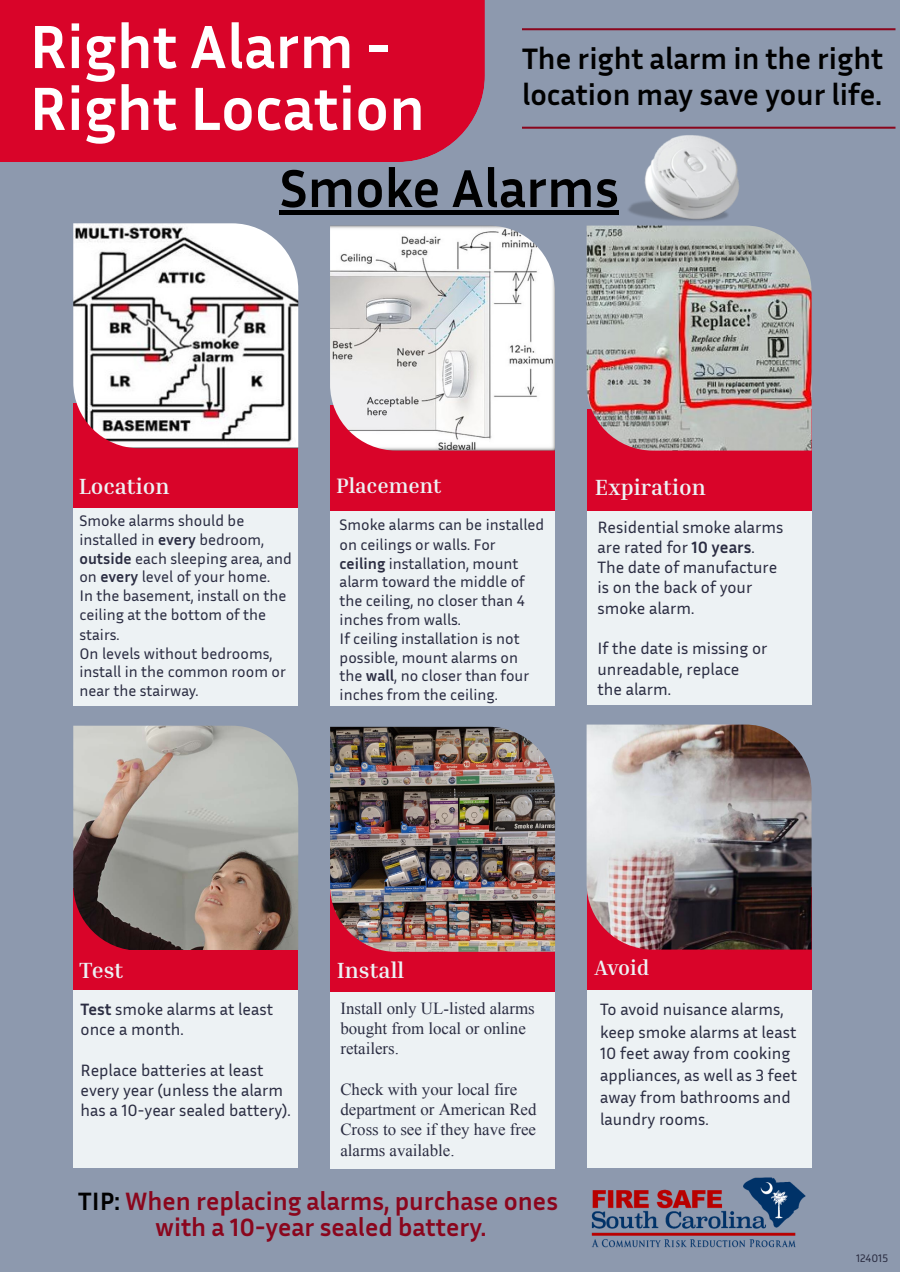
<style>
.page{position:relative;width:900px;height:1272px;background:#8d99ae}
.page>*{position:absolute;margin:0;border:0;box-sizing:border-box;transform-origin:0 0}
.t1{font:700 61.8px "Inria Sans";color:#fff}
.t2{font:700 54px "Inria Sans";color:#000}
.t3{font:700 30.3px/36px "Inria Sans";color:#000}
.t4{font:700 25.8px/25.8px "Inria Sans";color:#8a061d;text-align:center}
.t5{font:700 22.5px "Inria Serif";color:#edf2f4}
.t6{font:700 21.3px "Inria Serif";color:#edf2f4}
.t7{font:16.8px/22px "Inria Sans";color:#2b2d42}
.t8{font:16.8px/20.2px "Times New Roman";color:#2b2d42}
.t9{font:15.75px/18.8px "Inria Sans";color:#2b2d42}
.t10{font:11.25px "Inria Sans";color:#2b2d42}
.s1{font-weight:700}
.s2{color:#000}
</style>
<div class="page">
<div style="left:0;top:0;width:485px;height:162px;background:#d90429"></div>
<hr style="left:522px;top:28px;width:374px;height:2px;background:#8a061d">
<hr style="left:522px;top:127px;width:374px;height:2px;background:#8a061d">
<div style="left:73px;top:403px;width:225px;height:302px;background:#edf2f4"></div>
<div style="left:73px;top:403px;width:225px;height:104px;background:#d90429"></div>
<img style="left:73px;top:223px;width:225px;height:225px">
<div style="left:587px;top:410px;width:225px;height:295px;background:#edf2f4"></div>
<div style="left:587px;top:410px;width:225px;height:101px;background:#d90429"></div>
<img style="left:587px;top:226px;width:225px;height:225px">
<div style="left:73px;top:889px;width:225px;height:279px;background:#edf2f4"></div>
<div style="left:73px;top:889px;width:225px;height:101px;background:#d90429"></div>
<img style="left:73px;top:726px;width:225px;height:224px">
<div style="left:330px;top:405px;width:225px;height:300px;background:#edf2f4"></div>
<div style="left:330px;top:405px;width:225px;height:106px;background:#d90429"></div>
<img style="left:330px;top:226px;width:225px;height:225px">
<div style="left:587px;top:888px;width:225px;height:280px;background:#edf2f4"></div>
<div style="left:587px;top:888px;width:225px;height:102px;background:#d90429"></div>
<img style="left:587px;top:724px;width:225px;height:226px">
<div style="left:280px;top:210px;width:339px;height:5px;background:#000"></div>
<div style="left:330px;top:890px;width:225px;height:279px;background:#edf2f4"></div>
<div style="left:330px;top:890px;width:225px;height:101px;background:#d90429"></div>
<img style="left:330px;top:727px;width:225px;height:225px">
<img style="left:628px;top:135px;width:111px;height:86px">
<img style="left:591px;top:1177px;width:215px;height:71px">
<p class="t1" style="left:29px;top:8px;width:363px">Right Alarm -</p>
<p class="t1" style="left:29px;top:70px;width:397px">Right Location</p>
<p class="t3" style="left:522px;top:39px;width:363px">The right alarm in the right location may save your life.</p>
<h2 class="t2" style="left:280px;top:154px;width:341px">Smoke Alarms</h2>
<p class="t5" style="left:79px;top:472px;width:92px">Location</p>
<p class="t9" style="left:79px;top:510px;width:186px;line-height:19.2px">Smoke alarms should be installed in <span class="s1">every</span> bedroom,</p>
<p class="t9" style="left:79px;top:549px;width:214px"><span class="s1">outside</span> each sleeping area, and on <span class="s1">every</span> level of your home.<br>In the basement, install on the</p>
<p class="t9" style="left:79px;top:605px;width:208px">ceiling at the bottom of the stairs.<br>On levels without bedrooms, install in the common room or</p>
<p class="t9" style="left:79px;top:681px;width:121px">near the stairway.</p>
<p class="t6" style="left:336px;top:473px;width:107px">Placement</p>
<p class="t9" style="left:340px;top:515px;width:206px">Smoke alarms can be installed on ceilings or walls. For <span class="s1">ceiling</span> installation, mount alarm toward the middle of</p>
<p class="t9" style="left:340px;top:590px;width:187px;line-height:19.2px">the ceiling, no closer than 4 inches from walls.<br>If ceiling installation is not</p>
<p class="t9" style="left:340px;top:648px;width:180px">possible, mount alarms on</p>
<p class="t9" style="left:340px;top:666px;width:191px;line-height:19.2px">the <span class="s1">wall</span>, no closer than four inches from the ceiling.</p>
<p class="t5" style="left:595px;top:473px;width:112px">Expiration</p>
<p class="t7" style="left:598px;top:516px;width:187px;line-height:20.2px">Residential smoke alarms are rated for <span class="s1">10 years</span>.</p>
<p class="t7" style="left:598px;top:556px;width:181px">The date of manufacture</p>
<p class="t7" style="left:598px;top:576px;width:156px">is on the back of your</p>
<p class="t7" style="left:598px;top:596px;width:98px">smoke alarm.</p>
<p class="t7" style="left:598px;top:637px;width:171px">If the date is missing or</p>
<p class="t7" style="left:598px;top:658px;width:143px;line-height:20.2px">unreadable, replace the alarm.</p>
<p class="t5" style="left:79px;top:956px;width:45px">Test</p>
<p class="t7" style="left:81px;top:999px;width:194px;line-height:20.2px"><span class="s1">Test</span> smoke alarms at least once a month.</p>
<p class="t7" style="left:81px;top:1059px;width:204px;line-height:20.2px">Replace batteries at least every year (unless the alarm</p>
<p class="t7" style="left:81px;top:1099px;width:212px">has a 10-year sealed battery).</p>
<h3 class="t5" style="left:337px;top:956px;width:69px">Install</h3>
<p class="t8" style="left:340px;top:998px;width:196px">Install only UL-listed alarms bought from local or online retailers.</p>
<p class="t8" style="left:340px;top:1079px;width:198px">Check with your local fire department or American Red<br>Cross to see if they have free alarms available.</p>
<h3 class="t4" style="left:78px;top:1188px;width:481px"><span class="s2">TIP:</span> When replacing alarms, purchase ones with a 10-year sealed battery.</h3>
<h3 class="t6" style="left:594px;top:954px;width:56px">Avoid</h3>
<p class="t7" style="left:600px;top:998px;width:199px">To avoid nuisance alarms, keep smoke alarms at least<br>10 feet away from cooking appliances, as well as 3 feet away from bathrooms and laundry rooms.</p>
<p class="t10" style="left:856px;top:1251px;width:34px">124015</p>
</div>
